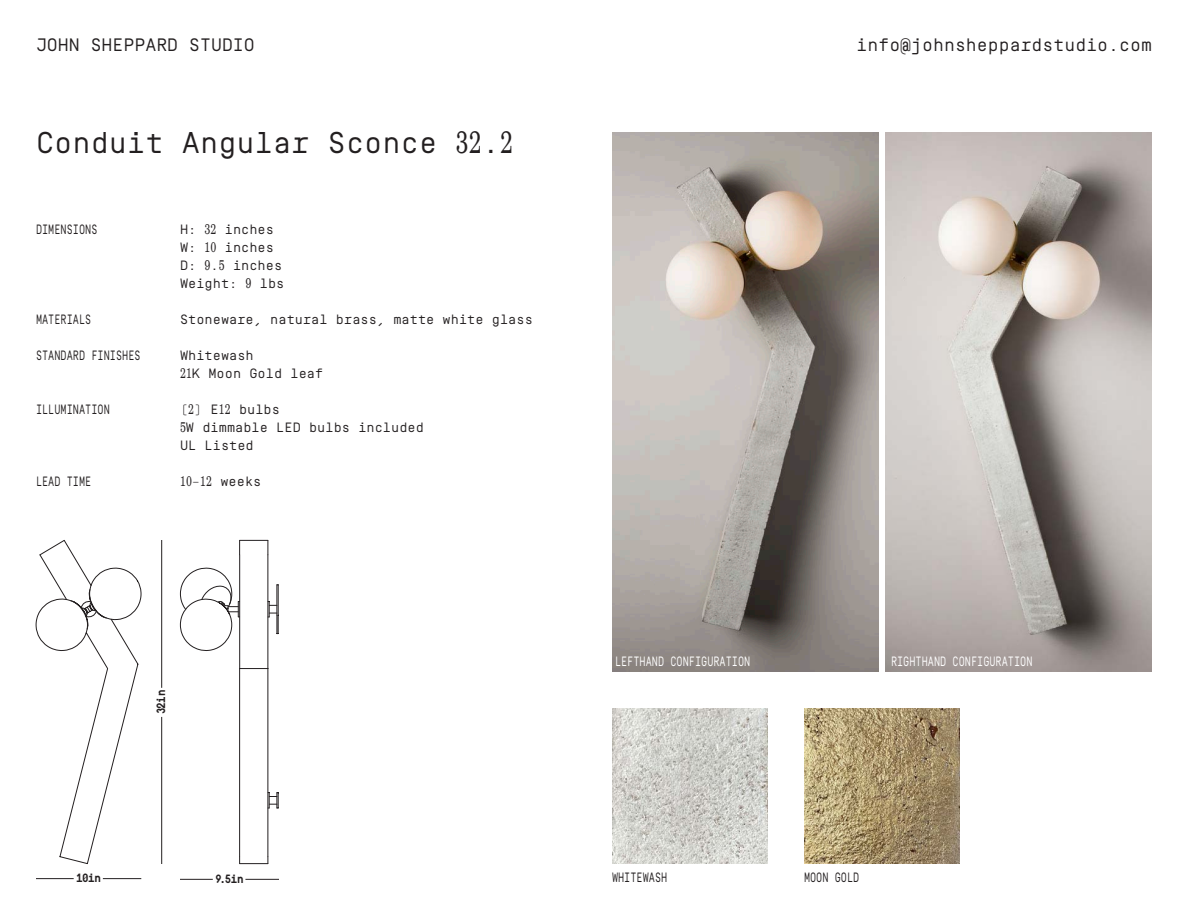
<style>
.page{position:relative;width:1188px;height:918px;background:#fff}
.page>*{position:absolute;margin:0;border:0;box-sizing:border-box;transform-origin:0 0}
.Item_Name_-_WITH_NUM{font:30px "Simplon Mono";color:#231f20}
.t1{font:18px "Simplon Mono";color:#231f20}
.Description{font:13.5px "Simplon Mono";color:#231f20}
.Description-2{font:13.5px "Simplon Mono";color:#231f20;scale:.75 1}
.Description-3{font:13.5px "Simplon Mono";color:#fff;scale:.75 1}
.Diagram_Measurement{font:700 12px "Simplon Mono";letter-spacing:-.045em;color:#231f20;scale:.9 1}
.s1{font-family:"Kommuna Demo 400 Narrow";font-size:33px}
.s2{font-family:"Kommuna Demo 400 Narrow";font-size:15px}
</style>
<div class="page">
<img style="left:612px;top:132px;width:267px;height:540px">
<hr style="left:36px;top:878px;width:105px;height:1px;background:#231f20">
<hr style="left:74px;top:876px;width:29px;height:4px;background:#fff">
<hr style="left:180px;top:879px;width:99px;height:1px;background:#231f20">
<hr style="left:213px;top:877px;width:32px;height:4px;background:#fff">
<hr style="left:161px;top:540px;width:1px;height:324px;background:#231f20">
<div style="left:159px;top:688px;width:5px;height:29px;background:#fff"></div>
<hr style="left:268px;top:555px;width:1px;height:114px;background:#231f20">
<hr style="left:268px;top:669px;width:1px;height:188px;background:#231f20">
<hr style="left:239px;top:555px;width:1px;height:114px;background:#231f20">
<hr style="left:239px;top:669px;width:1px;height:188px;background:#231f20">
<svg style="left:239px;top:857px;width:30px;height:7px"></svg>
<svg style="left:239px;top:540px;width:30px;height:15px"></svg>
<svg style="left:180px;top:567px;width:99px;height:242px"></svg>
<svg style="left:35px;top:539px;width:107px;height:325px"></svg>
<img style="left:885px;top:132px;width:267px;height:540px">
<img style="left:612px;top:708px;width:156px;height:156px">
<img style="left:804px;top:708px;width:156px;height:156px">
<h2 class="t1" style="left:36px;top:35px;width:220px">JOHN SHEPPARD STUDIO</h2>
<h2 class="t1" style="left:857px;top:35px;width:297px">info@johnsheppardstudio.com</h2>
<p class="Item_Name_-_WITH_NUM" style="left:36px;top:127px;width:479px">Conduit Angular Sconce <span class="s1">32</span>.<span class="s1">2</span></p>
<p class="Description-2" style="left:36px;top:222px;width:84px">DIMENSIONS</p>
<p class="Description" style="left:180px;top:222px;width:96px">H: <span class="s2">32</span> inches</p>
<p class="Description" style="left:180px;top:240px;width:96px">W: <span class="s2">10</span> inches</p>
<p class="Description" style="left:180px;top:258px;width:104px">D: <span class="s2">9</span>.<span class="s2">5</span> inches</p>
<p class="Description" style="left:180px;top:276px;width:106px">Weight: <span class="s2">9</span> lbs</p>
<p class="Description-2" style="left:36px;top:312px;width:75px">MATERIALS</p>
<p class="Description" style="left:180px;top:312px;width:354px">Stoneware, natural brass, matte white glass</p>
<p class="Description-2" style="left:36px;top:348px;width:141px">STANDARD FINISHES</p>
<p class="Description" style="left:180px;top:348px;width:75px">Whitewash</p>
<p class="Description" style="left:180px;top:366px;width:145px"><span class="s2">21</span>K Moon Gold leaf</p>
<p class="Description-2" style="left:36px;top:402px;width:100px">ILLUMINATION</p>
<p class="Description" style="left:180px;top:402px;width:102px">(<span class="s2">2</span>) E<span class="s2">12</span> bulbs</p>
<p class="Description" style="left:180px;top:420px;width:246px"><span class="s2">5</span>W dimmable LED bulbs included</p>
<p class="Description" style="left:180px;top:438px;width:75px">UL Listed</p>
<p class="Description-2" style="left:36px;top:474px;width:75px">LEAD TIME</p>
<p class="Description" style="left:180px;top:474px;width:83px"><span class="s2">10</span>–<span class="s2">12</span> weeks</p>
<p class="Diagram_Measurement" style="left:155px;top:714px;width:29px;rotate:-90deg">32in</p>
<p class="Diagram_Measurement" style="left:76px;top:871px;width:29px">10in</p>
<p class="Diagram_Measurement" style="left:215px;top:872px;width:33px">9.5in</p>
<p class="Description-3" style="left:615px;top:654px;width:182px">LEFTHAND CONFIGURATION</p>
<p class="Description-3" style="left:891px;top:654px;width:190px">RIGHTHAND CONFIGURATION</p>
<p class="Description-2" style="left:612px;top:870px;width:75px">WHITEWASH</p>
<p class="Description-2" style="left:804px;top:870px;width:75px">MOON GOLD</p>
</div>
